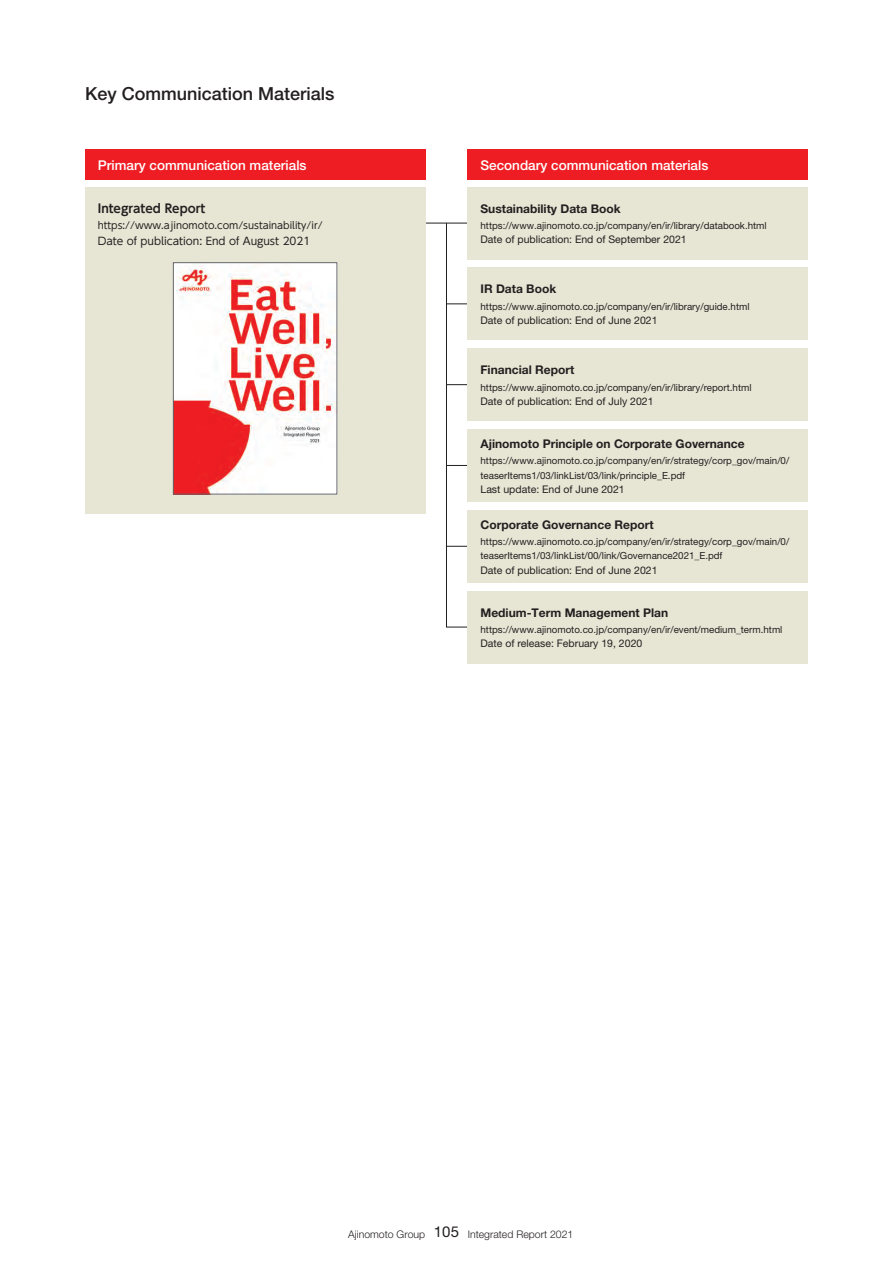
<style>
.page{position:relative;width:893px;height:1263px;background:#fff}
.page>*{position:absolute;margin:0;border:0;box-sizing:border-box;transform-origin:0 0}
.t1{font:500 18px "Helvetica Neue LT Std";color:#231f20}
.t2{font:500 13.5px "Helvetica Neue LT Std";color:#fff}
.t3{font:700 12px "Helvetica Neue LT Std";color:#231f20}
.t4{font:700 12px "UD Shin Go Pro De";color:#231f20}
.t5{font:10.5px "Helvetica Neue LT Std";color:#231f20}
.t6{font:300 10.5px "Helvetica Neue LT Std";color:#231f20}
.t7{font:10.5px "UD Shin Go Pro";color:#231f20}
.t8{font:9.75px/14.2px "Helvetica Neue LT Std";color:#231f20}
.t9{font:9.75px "UD Shin Go Pro";color:#231f20}
.s1{font-weight:400;font-size:15px}
</style>
<div class="page">
<hr style="left:425px;top:223px;width:43px;height:1px;background:#231f20">
<svg style="left:446px;top:223px;width:23px;height:404px"></svg>
<div style="left:468px;top:187px;width:340px;height:72px;background:#e7e5d4"></div>
<div style="left:468px;top:268px;width:340px;height:72px;background:#e7e5d4"></div>
<div style="left:468px;top:348px;width:340px;height:73px;background:#e7e5d4"></div>
<div style="left:468px;top:429px;width:340px;height:73px;background:#e7e5d4"></div>
<div style="left:468px;top:510px;width:340px;height:72px;background:#e7e5d4"></div>
<div style="left:468px;top:591px;width:340px;height:72px;background:#e7e5d4"></div>
<div style="left:85px;top:187px;width:340px;height:326px;background:#e7e5d4"></div>
<div style="left:85px;top:149px;width:340px;height:31px;background:#ee1d23"></div>
<div style="left:468px;top:149px;width:340px;height:31px;background:#ee1d23"></div>
<img style="left:175px;top:265px;width:160px;height:227px">
<h1 class="t1" style="left:85px;top:83px;width:251px">Key Communication Materials</h1>
<h2 class="t2" style="left:98px;top:157px;width:210px">Primary communication materials</h2>
<h2 class="t2" style="left:480px;top:157px;width:229px">Secondary communication materials</h2>
<p class="t4" style="left:98px;top:199px;width:109px">Integrated Report</p>
<p class="t9" style="left:98px;top:218px;width:226px">https://www.ajinomoto.com/sustainability/ir/</p>
<p class="t7" style="left:98px;top:232px;width:214px">Date of publication: End of August 2021</p>
<p class="t3" style="left:480px;top:201px;width:142px">Sustainability Data Book</p>
<p class="t8" style="left:480px;top:218px;width:288px">https://www.ajinomoto.co.jp/company/en/ir/library/databook.html</p>
<p class="t5" style="left:480px;top:233px;width:208px">Date of publication: End of September 2021</p>
<p class="t3" style="left:480px;top:282px;width:77px">IR Data Book</p>
<p class="t8" style="left:480px;top:299px;width:271px">https://www.ajinomoto.co.jp/company/en/ir/library/guide.html</p>
<p class="t5" style="left:480px;top:314px;width:179px">Date of publication: End of June 2021</p>
<p class="t3" style="left:480px;top:362px;width:95px">Financial Report</p>
<p class="t8" style="left:480px;top:380px;width:273px">https://www.ajinomoto.co.jp/company/en/ir/library/report.html</p>
<p class="t5" style="left:480px;top:395px;width:175px">Date of publication: End of July 2021</p>
<p class="t3" style="left:480px;top:436px;width:266px">Ajinomoto Principle on Corporate Governance</p>
<p class="t8" style="left:480px;top:454px;width:310px">https://www.ajinomoto.co.jp/company/en/ir/strategy/corp_gov/main/0/ teaserItems1/03/linkList/03/link/principle_E.pdf</p>
<p class="t5" style="left:480px;top:483px;width:146px">Last update: End of June 2021</p>
<p class="t3" style="left:480px;top:517px;width:175px">Corporate Governance Report</p>
<p class="t8" style="left:480px;top:534px;width:310px">https://www.ajinomoto.co.jp/company/en/ir/strategy/corp_gov/main/0/ teaserItems1/03/linkList/00/link/Governance2021_E.pdf</p>
<p class="t5" style="left:480px;top:564px;width:179px">Date of publication: End of June 2021</p>
<p class="t3" style="left:480px;top:605px;width:189px">Medium-Term Management Plan</p>
<p class="t8" style="left:480px;top:622px;width:303px">https://www.ajinomoto.co.jp/company/en/ir/event/medium_term.html</p>
<p class="t5" style="left:480px;top:637px;width:163px">Date of release: February 19, 2020</p>
<p class="t6" style="left:348px;top:1227px;width:227px">Ajinomoto Group <span class="s1">105</span> Integrated Report 2021</p>
</div>
